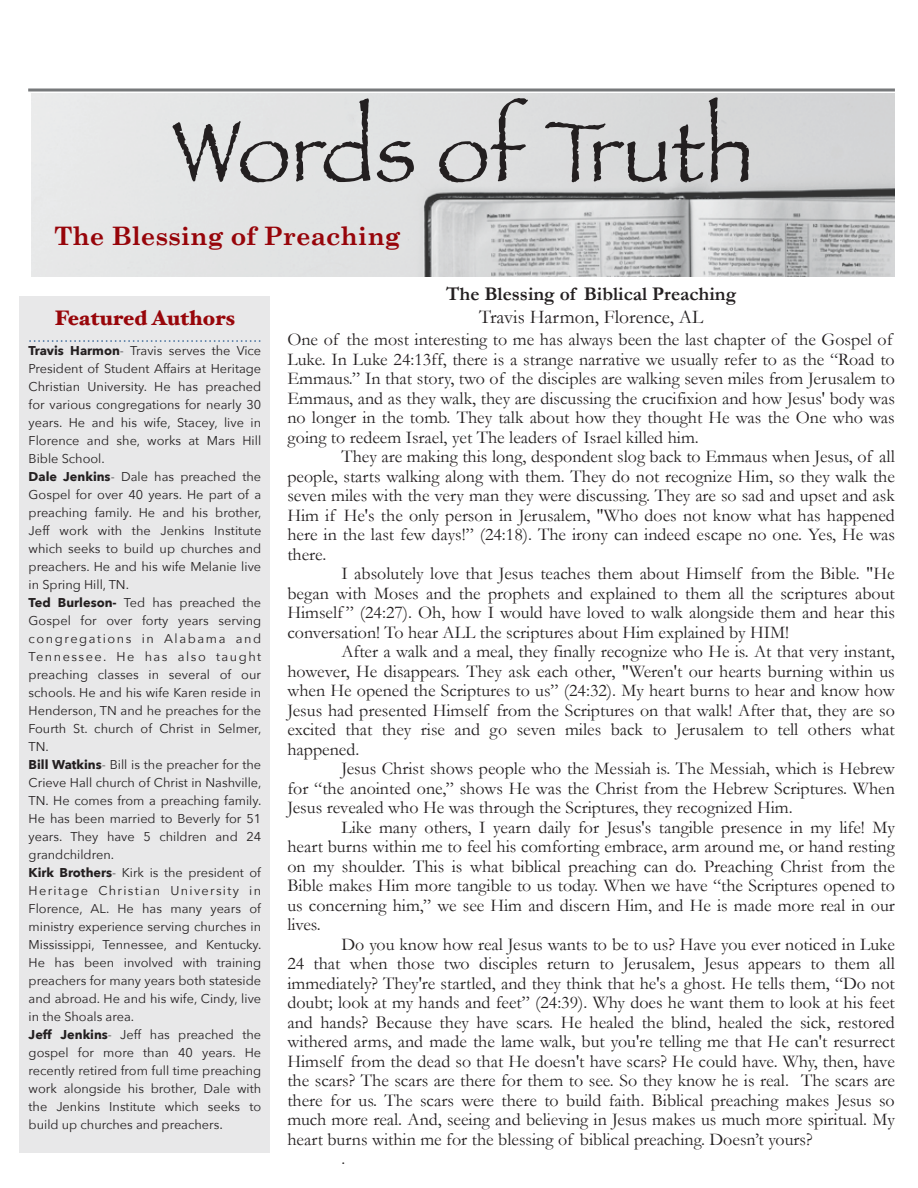
<style>
.page{position:relative;width:918px;height:1188px;background:#fff}
.page>*{position:absolute;margin:0;border:0;box-sizing:border-box;transform-origin:0 0}
.t1{font:88.5px "Papyrus";color:#231f20}
.t2{font:700 25.5px "Century Schoolbook";color:#97050a}
.t3{font:900 21px "Hoefler Text";letter-spacing:.01em;color:#98060a}
.t4{font:700 19.5px "Garamond";color:#231f20}
.t5{font:19.5px "Garamond";color:#231f20}
.t6{font:18px/19.5px "Garamond";color:#231f20;text-align:justify}
.t7{font:17.25px "Garamond";color:#231f20}
.t8{font:12.75px/18px "Avenir Next";color:#231f20}
.s1{font-weight:700}
.s2{font-size:13.5px}
</style>
<div class="page">
<div style="left:20px;top:297px;width:250px;height:856px;background:#e8e8e9"></div>
<svg style="left:29px;top:340px;width:231px;height:2px"></svg>
<img style="left:31px;top:93px;width:864px;height:183px">
<svg style="left:28px;top:88px;width:867px;height:4px;background:#989a9b"></svg>
<h1 class="t1" style="left:172px;top:98px;width:584px">Words of Truth</h1>
<h2 class="t2" style="left:54px;top:221px;width:348px">The Blessing of Preaching</h2>
<p class="t3" style="left:54px;top:306px;width:183px">Featured Authors</p>
<p class="t8" style="left:29px;top:341px;width:235px"><span class="s1">Travis Harmon</span>- Travis serves the Vice President of Student Affairs at Heritage Christian University. He has preached for various congregations for nearly 30 years. He and his wife, Stacey, live in Florence and she, works at Mars Hill Bible School.<br><span class="s1">Dale Jenkins</span>- Dale has preached the Gospel for over 40 years. He part of a preaching family. He and his brother, Jeff work with the Jenkins Institute which seeks to build up churches and preachers. He and his wife Melanie live in Spring Hill, TN.<br><span class="s1">Ted Burleson-</span> Ted has preached the Gospel for over forty years serving congregations in Alabama and Tennessee. He has also taught preaching classes in several of our schools. He and his wife Karen reside in Henderson, TN and he preaches for the Fourth St. church of Christ in Selmer, TN.<br><span class="s1">Bill Watkins</span>- Bill is the preacher for the Crieve Hall church of Christ in Nashville, TN. He comes from a preaching family.<br>He has been married to Beverly for 51 years. They have 5 children and 24 grandchildren.<br><span class="s1">Kirk Brothers</span>- Kirk is the president of Heritage Christian University in Florence, AL. He has many years of ministry experience serving churches in Mississippi, Tennessee, and Kentucky.<br>He has been involved with training preachers for many years both stateside and abroad. He and his wife, Cindy, live in the Shoals area.<br><span class="s1">Jeff Jenkins</span>- Jeff has preached the gospel for more than 40 years. He recently retired from full time preaching work alongside his brother, Dale with the Jenkins Institute which seeks to build up churches and preachers<span class="s2">.</span></p>
<p class="t4" style="left:446px;top:282px;width:292px">The Blessing of Biblical Preaching</p>
<p class="t5" style="left:479px;top:305px;width:226px">Travis Harmon, Florence, AL</p>
<p class="t6" style="left:287px;top:330px;width:609px;text-align:left">One of the most interesting to me has always been the last chapter of the Gospel of Luke. In Luke 24:13ff, there is a strange narrative we usually refer to as the “Road to Emmaus.” In that story, two of the disciples are walking seven miles from Jerusalem to Emmaus, and as they walk, they are discussing the crucifixion and how Jesus' body was no longer in the tomb. They talk about how they thought He was the One who was going to redeem Israel, yet The leaders of Israel killed him.</p>
<p class="t6" style="left:287px;top:447px;width:609px;text-indent:54px">They are making this long, despondent slog back to Emmaus when Jesus, of all people, starts walking along with them. They do not recognize Him, so they walk the seven miles with the very man they were discussing. They are so sad and upset and ask Him if He's the only person in Jerusalem, "Who does not know what has happened here in the last few days!” (24:18). The irony can indeed escape no one. Yes, He was there.</p>
<p class="t6" style="left:287px;top:564px;width:609px;text-indent:54px">I absolutely love that Jesus teaches them about Himself from the Bible. "He began with Moses and the prophets and explained to them all the scriptures about Himself ” (24:27). Oh, how I would have loved to walk alongside them and hear this conversation! To hear ALL the scriptures about Him explained by HIM!</p>
<p class="t6" style="left:287px;top:642px;width:609px;text-indent:54px">After a walk and a meal, they finally recognize who He is. At that very instant, however, He disappears. They ask each other, "Weren't our hearts burning within us when He opened the Scriptures to us” (24:32). My heart burns to hear and know how Jesus had presented Himself from the Scriptures on that walk! After that, they are so excited that they rise and go seven miles back to Jerusalem to tell others what happened.</p>
<p class="t6" style="left:287px;top:759px;width:609px;text-indent:54px">Jesus Christ shows people who the Messiah is. The Messiah, which is Hebrew for “the anointed one,” shows He was the Christ from the Hebrew Scriptures. When Jesus revealed who He was through the Scriptures, they recognized Him.</p>
<p class="t6" style="left:287px;top:817px;width:609px;text-indent:54px">Like many others, I yearn daily for Jesus's tangible presence in my life! My heart burns within me to feel his comforting embrace, arm around me, or hand resting on my shoulder. This is what biblical preaching can do. Preaching Christ from the Bible makes Him more tangible to us today. When we have “the Scriptures opened to us concerning him,” we see Him and discern Him, and He is made more real in our lives.</p>
<p class="t6" style="left:287px;top:934px;width:609px;text-indent:54px">Do you know how real Jesus wants to be to us? Have you ever noticed in Luke 24 that when those two disciples return to Jerusalem, Jesus appears to them all immediately? They're startled, and they think that he's a ghost. He tells them, “Do not doubt; look at my hands and feet” (24:39). Why does he want them to look at his feet and hands? Because they have scars. He healed the blind, healed the sick, restored withered arms, and made the lame walk, but you're telling me that He can't resurrect Himself from the dead so that He doesn't have scars? He could have. Why, then, have the scars? The scars are there for them to see. So they know he is real. The scars are there for us. The scars were there to build faith. Biblical preaching makes Jesus so much more real. And, seeing and believing in Jesus makes us much more spiritual. My heart burns within me for the blessing of biblical preaching. Doesn’t yours?</p>
<p class="t7" style="left:341px;top:1149px;width:5px">.</p>
</div>
